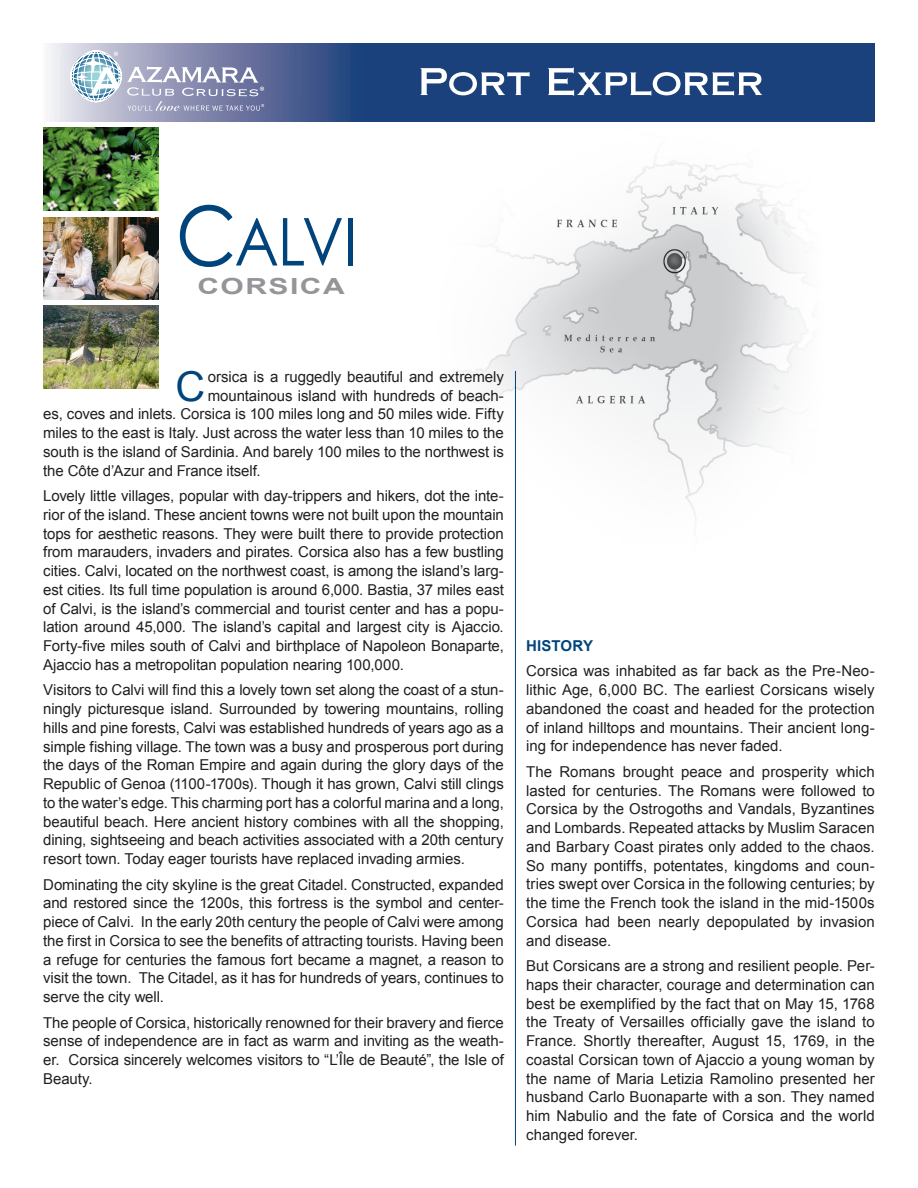
<style>
.page{position:relative;width:918px;height:1188px;background:#fff}
.page>*{position:absolute;margin:0;border:0;box-sizing:border-box;transform-origin:0 0}
.t1{font:82.5px "Century Gothic";color:#00447b;scale:.91 1}
.t2{font:66px "Century Gothic";color:#00447b;scale:.91 1}
.Body{font:41.25px "Arial";color:#00447b}
.t3{font:700 22.2px "Arial";letter-spacing:.05em;color:#939598;scale:1.35 1}
.Body-2{font:15px/18.8px "Arial";letter-spacing:-.005em;color:#231f20;text-align:justify}
.Body-3{font:700 15px "Arial";letter-spacing:.005em;color:#00447b}
</style>
<div class="page">
<img style="left:459px;top:158px;width:347px;height:368px">
<hr style="left:515px;top:371px;width:1px;height:775px;background:#00447b">
<img style="left:43px;top:306px;width:116px;height:82px">
<img style="left:43px;top:217px;width:116px;height:82px">
<img style="left:43px;top:128px;width:116px;height:83px">
<img style="left:49px;top:43px;width:826px;height:79px">
<svg style="left:70px;top:51px;width:194px;height:60px;background:#a4abc5"></svg>
<svg style="left:420px;top:68px;width:110px;height:27px"></svg>
<svg style="left:548px;top:67px;width:214px;height:29px"></svg>
<p class="t1" style="left:176px;top:178px;width:69px">C</p>
<p class="t3" style="left:197px;top:271px;width:111px">CORSICA</p>
<p class="t2" style="left:235px;top:196px;width:137px">ALVI</p>
<p class="Body" style="left:176px;top:359px;width:31px">C</p>
<p class="Body-2" style="left:208px;top:367px;width:298px">orsica is a ruggedly beautiful and extremely</p>
<p class="Body-2" style="left:208px;top:386px;width:298px">mountainous island with hundreds of beach-</p>
<p class="Body-2" style="left:43px;top:405px;width:462px">es, coves and inlets. Corsica is 100 miles long and 50 miles wide. Fifty</p>
<p class="Body-2" style="left:43px;top:424px;width:462px">miles to the east is Italy. Just across the water less than 10 miles to the</p>
<p class="Body-2" style="left:43px;top:442px;width:462px">south is the island of Sardinia. And barely 100 miles to the northwest is</p>
<p class="Body-2" style="left:43px;top:461px;width:219px">the Côte d’Azur and France itself.</p>
<p class="Body-2" style="left:43px;top:487px;width:462px">Lovely little villages, popular with day-trippers and hikers, dot the inte&shy;rior of the island. These ancient towns were not built upon the mountain tops for aesthetic reasons. They were built there to provide protection from marauders, invaders and pirates. Corsica also has a few bustling cities. Calvi, located on the northwest coast, is among the island’s larg&shy;est cities. Its full time population is around 6,000. Bastia, 37 miles east of Calvi, is the island’s commercial and tourist center and has a popu&shy;lation around 45,000. The island’s capital and largest city is Ajaccio.<br>Forty-five miles south of Calvi and birthplace of Napoleon Bonaparte, Ajaccio has a metropolitan population nearing 100,000.</p>
<p class="Body-2" style="left:43px;top:681px;width:462px">Visitors to Calvi will find this a lovely town set along the coast of a stun&shy;ningly picturesque island. Surrounded by towering mountains, rolling hills and pine forests, Calvi was established hundreds of years ago as a simple fishing village. The town was a busy and prosperous port during the days of the Roman Empire and again during the glory days of the Republic of Genoa (1100-1700s). Though it has grown, Calvi still clings to the water’s edge. This charming port has a colorful marina and a long, beautiful beach. Here ancient history combines with all the shopping, dining, sightseeing and beach activities associated with a 20th century resort town. Today eager tourists have replaced invading armies.</p>
<p class="Body-2" style="left:43px;top:875px;width:462px">Dominating the city skyline is the great Citadel. Constructed, expanded and restored since the 1200s, this fortress is the symbol and center&shy;piece of Calvi. In the early 20th century the people of Calvi were among the first in Corsica to see the benefits of attracting tourists. Having been a refuge for centuries the famous fort became a magnet, a reason to visit the town. The Citadel, as it has for hundreds of years, continues to serve the city well.</p>
<p class="Body-2" style="left:43px;top:1013px;width:462px">The people of Corsica, historically renowned for their bravery and fierce sense of independence are in fact as warm and inviting as the weath&shy;er. Corsica sincerely welcomes visitors to “L’Île de Beauté”, the Isle of Beauty.</p>
<p class="Body-3" style="left:526px;top:636px;width:68px">HISTORY</p>
<p class="Body-2" style="left:526px;top:662px;width:350px">Corsica was inhabited as far back as the Pre-Neo&shy;lithic Age, 6,000 BC. The earliest Corsicans wisely abandoned the coast and headed for the protection of inland hilltops and mountains. Their ancient long&shy;ing for independence has never faded.</p>
<p class="Body-2" style="left:526px;top:762px;width:350px">The Romans brought peace and prosperity which lasted for centuries. The Romans were followed to Corsica by the Ostrogoths and Vandals, Byzantines and Lombards. Repeated attacks by Muslim Saracen and Barbary Coast pirates only added to the chaos.<br>So many pontiffs, potentates, kingdoms and coun&shy;tries swept over Corsica in the following centuries; by the time the French took the island in the mid-1500s Corsica had been nearly depopulated by invasion and disease.</p>
<p class="Body-2" style="left:526px;top:957px;width:350px">But Corsicans are a strong and resilient people. Per&shy;haps their character, courage and determination can best be exemplified by the fact that on May 15, 1768 the Treaty of Versailles officially gave the island to France. Shortly thereafter, August 15, 1769, in the coastal Corsican town of Ajaccio a young woman by the name of Maria Letizia Ramolino presented her husband Carlo Buonaparte with a son. They named him Nabulio and the fate of Corsica and the world changed forever.</p>
</div>
